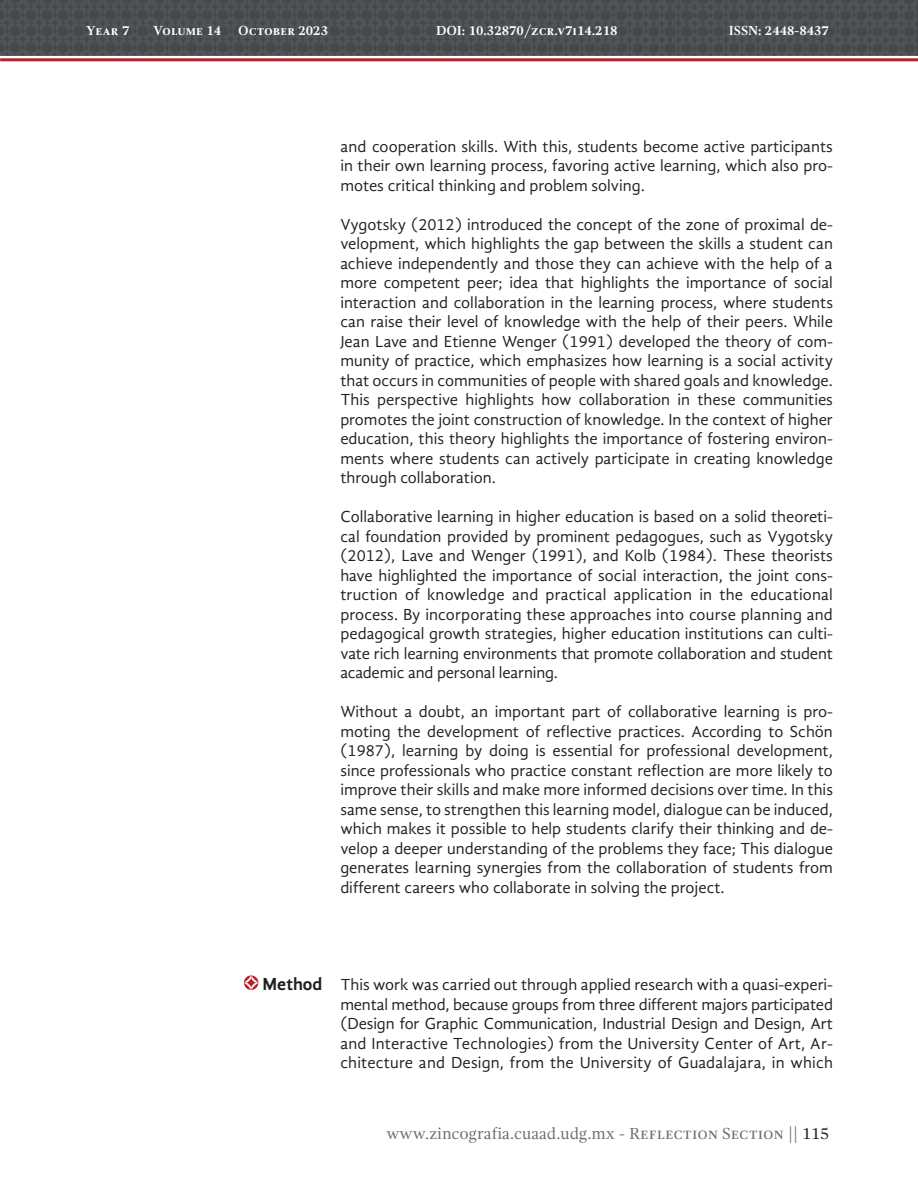
<style>
.page{position:relative;width:918px;height:1188px;background:#fff}
.page>*{position:absolute;margin:0;border:0;box-sizing:border-box;transform-origin:0 0}
.ENCABEZADO_2{font:700 18px "Gandhi Sans";color:#231f20}
.CUERPO{font:16.5px/19.5px "Gandhi Sans";color:#231f20;text-align:justify}
.t1{font:16.5px "Gandhi Serif";color:#6c6d70}
.t2{font:700 13.5px "Gandhi Serif";color:#fff}
.s1{font-weight:400}
.s2{color:#231f20}
</style>
<div class="page">
<div style="left:0;top:0;width:918px;height:56px;background:#4c4f51"></div>
<hr style="left:0;top:58px;width:918px;height:3px;background:#be1d2c">
<svg style="left:244px;top:975px;width:14px;height:15px"></svg>
<p class="t2" style="left:153px;top:23px;width:70px">Volume 14</p>
<p class="t2" style="left:238px;top:23px;width:91px">October 2023</p>
<p class="t2" style="left:404px;top:23px;width:215px"><span class="s1">DOI:</span> DOI: 10.32870/zcr.v7i14.218</p>
<p class="t2" style="left:733px;top:23px;width:102px">ISSN: 2448-8437</p>
<p class="t2" style="left:86px;top:23px;width:300px">Year 7 Volume 14 October 2023 - March 2024</p>
<p class="t2" style="left:729px;top:23px;width:102px">ISSN: 2448-8437</p>
<p class="CUERPO" style="left:340px;top:136px;width:494px">and cooperation skills. With this, students become active participants in their own learning process, favoring active learning, which also pro&shy;motes critical thinking and problem solving.</p>
<p class="CUERPO" style="left:340px;top:214px;width:494px">Vygotsky (2012) introduced the concept of the zone of proximal de&shy;velopment, which highlights the gap between the skills a student can achieve independently and those they can achieve with the help of a more competent peer; idea that highlights the importance of social interaction and collaboration in the learning process, where students can raise their level of knowledge with the help of their peers. While Jean Lave and Etienne Wenger (1991) developed the theory of com&shy;munity of practice, which emphasizes how learning is a social activity that occurs in communities of people with shared goals and knowledge.<br>This perspective highlights how collaboration in these communities promotes the joint construction of knowledge. In the context of higher education, this theory highlights the importance of fostering environ&shy;ments where students can actively participate in creating knowledge through collaboration.</p>
<p class="CUERPO" style="left:340px;top:507px;width:494px">Collaborative learning in higher education is based on a solid theoreti&shy;cal foundation provided by prominent pedagogues, such as Vygotsky (2012), Lave and Wenger (1991), and Kolb (1984). These theorists have highlighted the importance of social interaction, the joint cons&shy;truction of knowledge and practical application in the educational process. By incorporating these approaches into course planning and pedagogical growth strategies, higher education institutions can culti&shy;vate rich learning environments that promote collaboration and student academic and personal learning.</p>
<p class="CUERPO" style="left:340px;top:702px;width:494px">Without a doubt, an important part of collaborative learning is pro&shy;moting the development of reflective practices. According to Schön (1987), learning by doing is essential for professional development, since professionals who practice constant reflection are more likely to improve their skills and make more informed decisions over time. In this same sense, to strengthen this learning model, dialogue can be induced, which makes it possible to help students clarify their thinking and de&shy;velop a deeper understanding of the problems they face; This dialogue generates learning synergies from the collaboration of students from different careers who collaborate in solving the project.</p>
<p class="ENCABEZADO_2" style="left:263px;top:974px;width:61px">Method</p>
<p class="CUERPO" style="left:340px;top:975px;width:494px">This work was carried out through applied research with a quasi-experi&shy;mental method, because groups from three different majors participated (Design for Graphic Communication, Industrial Design and Design, Art and Interactive Technologies) from the University Center of Art, Ar&shy;chitecture and Design, from the University of Guadalajara, in which</p>
<p class="t1" style="left:386px;top:1124px;width:444px">www.zincografia.cuaad.udg.mx - Reflection Section || <span class="s2">115</span></p>
</div>
